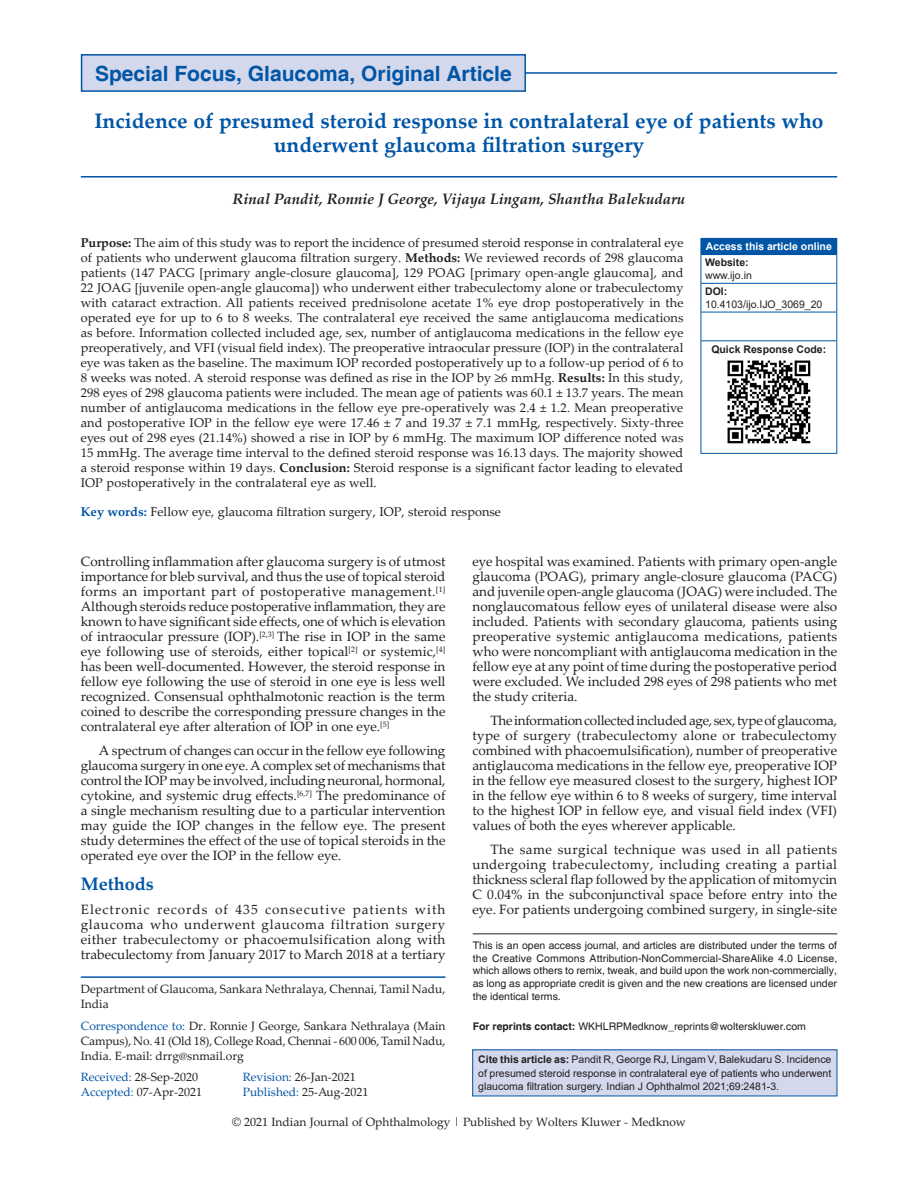
<style>
.page{position:relative;width:918px;height:1188px;background:#fff}
.page>*{position:absolute;margin:0;border:0;box-sizing:border-box;transform-origin:0 0}
.AT{font:700 21px/24px "Palatino Linotype";color:#0155a5;text-align:center}
.AH{font:700 21px "Helvetica";color:#0155a5}
.t1{font:700 18px "Palatino Linotype";color:#0155a5}
.AU{font:italic 700 15px "Palatino Linotype";color:#231f20}
.TXFL{font:13.5px/15px "Palatino Linotype";color:#231f20;text-align:justify}
.TX{font:13.5px/15px "Palatino Linotype";color:#231f20;text-align:justify}
.ABS{font:12.75px/15px "Palatino Linotype";letter-spacing:.005em;color:#231f20;text-align:justify}
.KWD{font:12.75px "Palatino Linotype";color:#231f20}
.ADD{font:12px/15px "Palatino Linotype";color:#231f20;text-align:justify}
.HIS{font:12px "Palatino Linotype";color:#231f20}
.AFF{font:12px/15px "Palatino Linotype";color:#231f20}
.Reprint{font:10.5px/12.6px "Helvetica";color:#231f20;text-align:justify}
.HTC{font:10.5px/12.6px "Arial";color:#231f20}
.t2{font:700 10.5px "Arial";color:#fff}
.t3{font:700 10.5px "Arial";color:#231f20}
.s1{font-weight:700}
.s2{font-weight:700;color:#0155a5}
.s3{color:#0155a5}
</style>
<div class="page">
<hr style="left:258px;top:72px;width:579px;height:2px;background:#0155a5">
<hr style="left:81px;top:176px;width:756px;height:2px;background:#0155a5">
<div style="left:701px;top:238px;width:136px;height:17px;background:#0155a5"></div>
<hr style="left:701px;top:283px;width:136px;height:1px;background:#0155a5">
<hr style="left:701px;top:312px;width:136px;height:1px;background:#0155a5">
<svg style="left:701px;top:255px;width:1px;height:85px"></svg>
<svg style="left:836px;top:255px;width:1px;height:85px"></svg>
<hr style="left:701px;top:340px;width:136px;height:1px;background:#0155a5">
<hr style="left:701px;top:341px;width:1px;height:112px;background:#0155a5">
<hr style="left:836px;top:341px;width:1px;height:112px;background:#0155a5">
<hr style="left:701px;top:453px;width:136px;height:1px;background:#0155a5">
<img style="left:727px;top:360px;width:84px;height:84px">
<hr style="left:81px;top:976px;width:365px;height:2px;background:#0155a5">
<div style="left:473px;top:1050px;width:364px;height:46px;background:#d3d8ec"></div>
<hr style="left:473px;top:933px;width:364px;height:1px;background:#231f20">
<div style="left:82px;top:55px;width:443px;height:36px;background:#d3d8ec"></div>
<div style="left:81px;top:54px;width:445px;height:38px;border:2px solid #0155a5"></div>
<p class="AH" style="left:95px;top:60px;width:418px">Special Focus, Glaucoma, Original Article</p>
<p class="AT" style="left:94px;top:108px;width:731px">Incidence of presumed steroid response in contralateral eye of patients who underwent glaucoma filtration surgery</p>
<p class="AU" style="left:233px;top:188px;width:454px">Rinal Pandit, Ronnie J George, Vijaya Lingam, Shantha Balekudaru</p>
<p class="t2" style="left:706px;top:239px;width:128px">Access this article online</p>
<p class="HTC" style="left:705px;top:256px;width:48px"><span class="s1">Website: </span>www.ijo.in</p>
<p class="HTC" style="left:705px;top:285px;width:119px"><span class="s1">DOI:<br></span>10.4103/ijo.IJO_3069_20</p>
<p class="t3" style="left:711px;top:342px;width:116px">Quick Response Code:</p>
<p class="ABS" style="left:81px;top:235px;width:604px"><span class="s1">Purpose:</span> The aim of this study was to report the incidence of presumed steroid response in contralateral eye of patients who underwent glaucoma filtration surgery. <span class="s1">Methods:</span> We reviewed records of 298 glaucoma patients (147 PACG [primary angle‑closure glaucoma], 129 POAG [primary open‑angle glaucoma], and 22 JOAG [juvenile open‑angle glaucoma]) who underwent either trabeculectomy alone or trabeculectomy with cataract extraction. All patients received prednisolone acetate 1% eye drop postoperatively in the operated eye for up to 6 to 8 weeks. The contralateral eye received the same antiglaucoma medications as before. Information collected included age, sex, number of antiglaucoma medications in the fellow eye preoperatively, and VFI (visual field index). The preoperative intraocular pressure (IOP) in the contralateral eye was taken as the baseline. The maximum IOP recorded postoperatively up to a follow‑up period of 6 to 8 weeks was noted. A steroid response was defined as rise in the IOP by ≥6 mmHg. <span class="s1">Results:</span> In this study, 298 eyes of 298 glaucoma patients were included. The mean age of patients was 60.1 ± 13.7 years. The mean number of antiglaucoma medications in the fellow eye pre‑operatively was 2.4 ± 1.2. Mean preoperative and postoperative IOP in the fellow eye were 17.46 ± 7 and 19.37 ± 7.1 mmHg, respectively. Sixty‑three eyes out of 298 eyes (21.14%) showed a rise in IOP by 6 mmHg. The maximum IOP difference noted was 15 mmHg. The average time interval to the defined steroid response was 16.13 days. The majority showed a steroid response within 19 days. <span class="s1">Conclusion:</span> Steroid response is a significant factor leading to elevated IOP postoperatively in the contralateral eye as well.</p>
<p class="KWD" style="left:81px;top:502px;width:422px"><span class="s2">Key words:</span> Fellow eye, glaucoma filtration surgery, IOP, steroid response</p>
<p class="TXFL" style="left:81px;top:554px;width:366px">Controlling inflammation after glaucoma surgery is of utmost importance for bleb survival, and thus the use of topical steroid forms an important part of postoperative management.<sup>[1] </sup>Although steroids reduce postoperative inflammation, they are known to have significant side effects, one of which is elevation of intraocular pressure (IOP).<sup>[2,3]</sup> The rise in IOP in the same eye following use of steroids, either topical<sup>[2]</sup> or systemic,<sup>[4] </sup>has been well-documented. However, the steroid response in fellow eye following the use of steroid in one eye is less well recognized. Consensual ophthalmotonic reaction is the term coined to describe the corresponding pressure changes in the contralateral eye after alteration of IOP in one eye.<sup>[5]</sup></p>
<p class="TX" style="left:81px;top:743px;width:366px;text-indent:18px">A spectrum of changes can occur in the fellow eye following glaucoma surgery in one eye.A complex set of mechanisms that control the IOP may be involved, including neuronal, hormonal, cytokine, and systemic drug effects.<sup>[6,7]</sup> The predominance of a single mechanism resulting due to a particular intervention may guide the IOP changes in the fellow eye. The present study determines the effect of the use of topical steroids in the operated eye over the IOP in the fellow eye.</p>
<h1 class="t1" style="left:81px;top:871px;width:74px">Methods</h1>
<p class="TXFL" style="left:81px;top:902px;width:366px">Electronic records of 435 consecutive patients with glaucoma who underwent glaucoma filtration surgery either trabeculectomy or phacoemulsification along with trabeculectomy from January 2017 to March 2018 at a tertiary</p>
<p class="AFF" style="left:81px;top:981px;width:366px">Department of Glaucoma, Sankara Nethralaya, Chennai, Tamil Nadu,<br>India</p>
<p class="ADD" style="left:81px;top:1018px;width:366px"><span class="s3">Correspondence to:</span> Dr. Ronnie J George, Sankara Nethralaya (Main Campus), No. 41 (Old 18), College Road, Chennai ‑ 600 006, Tamil Nadu, India. E‑mail: drrg@snmail.org</p>
<p class="HIS" style="left:81px;top:1069px;width:119px"><span class="s3">Received:</span> 28-Sep-2020</p>
<p class="HIS" style="left:243px;top:1069px;width:115px"><span class="s3">Revision:</span> 26-Jan-2021</p>
<p class="HIS" style="left:81px;top:1084px;width:123px"><span class="s3">Accepted:</span> 07-Apr-2021</p>
<p class="HIS" style="left:243px;top:1084px;width:127px"><span class="s3">Published:</span> 25-Aug-2021</p>
<p class="TXFL" style="left:472px;top:554px;width:366px">eye hospital was examined. Patients with primary open‑angle glaucoma (POAG), primary angle‑closure glaucoma (PACG) and juvenile open‑angle glaucoma (JOAG) were included. The nonglaucomatous fellow eyes of unilateral disease were also included. Patients with secondary glaucoma, patients using preoperative systemic antiglaucoma medications, patients who were noncompliant with antiglaucoma medication in the fellow eye at any point of time during the postoperative period were excluded. We included 298 eyes of 298 patients who met the study criteria.</p>
<p class="TX" style="left:472px;top:713px;width:366px;text-indent:18px">Theinformationcollectedincludedage, sex,typeofglaucoma, type of surgery (trabeculectomy alone or trabeculectomy combined with phacoemulsification), number of preoperative antiglaucoma medications in the fellow eye, preoperative IOP in the fellow eye measured closest to the surgery, highest IOP in the fellow eye within 6 to 8 weeks of surgery, time interval to the highest IOP in fellow eye, and visual field index (VFI) values of both the eyes wherever applicable.</p>
<p class="TX" style="left:472px;top:842px;width:366px;text-indent:18px">The same surgical technique was used in all patients undergoing trabeculectomy, including creating a partial thickness scleral flap followed by the application of mitomycin C 0.04% in the subconjunctival space before entry into the eye. For patients undergoing combined surgery, in single‑site</p>
<p class="Reprint" style="left:473px;top:940px;width:366px">This is an open access journal, and articles are distributed under the terms of the Creative Commons Attribution‑NonCommercial‑ShareAlike 4.0 License, which allows others to remix, tweak, and build upon the work non‑commercially, as long as appropriate credit is given and the new creations are licensed under the identical terms.</p>
<p class="Reprint" style="left:473px;top:1021px;width:335px"><span class="s1">For reprints contact:</span> WKHLRPMedknow_reprints@wolterskluwer.com</p>
<p class="HTC" style="left:478px;top:1053px;width:355px;line-height:13.6px;text-align:justify"><span class="s1">Cite this article as:</span> Pandit R, George RJ, Lingam V, Balekudaru S. Incidence of presumed steroid response in contralateral eye of patients who underwent glaucoma filtration surgery. Indian J Ophthalmol 2021;69:2481-3.</p>
<p class="ADD" style="left:232px;top:1114px;width:455px">© 2021 Indian Journal of Ophthalmology | Published by Wolters Kluwer - Medknow</p>
</div>
